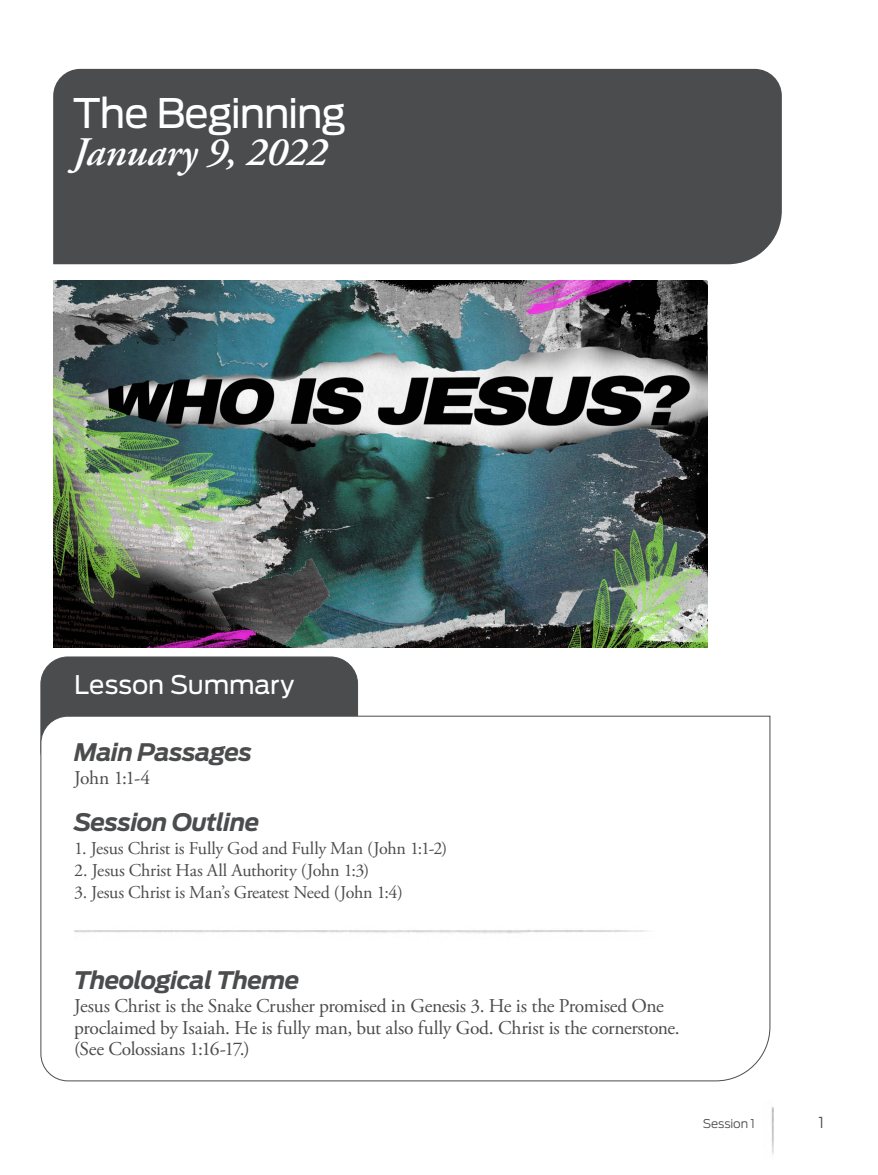
<style>
.page{position:relative;width:878px;height:1175px;background:#fff}
.page>*{position:absolute;margin:0;border:0;box-sizing:border-box;transform-origin:0 0}
.header3{font:italic 600 40.5px "Adobe Garamond Pro";letter-spacing:-.005em;color:#fff}
.head1{font:40.5px "Antenna";letter-spacing:-.03em;color:#fff}
.header2{font:25.5px "Antenna";letter-spacing:-.005em;color:#fff}
.subhead2{font:italic 700 24px "Antenna";letter-spacing:-.025em;color:#4b4c4d}
.body2{font:19.5px/21.8px "Adobe Garamond Pro";letter-spacing:-.015em;color:#4b4c4d}
.body_no_indent{font:18px "Adobe Garamond Pro";letter-spacing:-.015em;color:#4b4c4d}
.t1{font:300 15px "Antenna";color:#4b4c4d}
.t2{font:300 12px "Antenna";letter-spacing:-.01em;color:#4b4c4d}
</style>
<div class="page">
<img style="left:771px;top:1107px;width:3px;height:47px">
<div style="left:41px;top:657px;width:316px;height:120px;background:#4b4c4d;border-radius:27px"></div>
<div style="left:53px;top:69px;width:728px;height:195px;background:#4b4c4d"></div>
<svg style="left:40px;top:715px;width:730px;height:366px"></svg>
<div style="left:73px;top:100px;width:698px;height:134px;background:#4b4c4d"></div>
<img style="left:74px;top:916px;width:645px;height:25px">
<img style="left:53px;top:280px;width:654px;height:367px">
<p class="head1" style="left:73px;top:89px;width:275px">The Beginning</p>
<p class="header3" style="left:73px;top:129px;width:256px">January 9, 2022</p>
<p class="header2" style="left:74px;top:669px;width:221px">Lesson Summary</p>
<p class="subhead2" style="left:74px;top:737px;width:179px">Main Passages</p>
<p class="body2" style="left:74px;top:767px;width:77px">John 1:1-4</p>
<p class="subhead2" style="left:74px;top:808px;width:187px">Session Outline</p>
<p class="body_no_indent" style="left:74px;top:837px;width:374px">1. Jesus Christ is Fully God and Fully Man (John 1:1-2)</p>
<p class="body_no_indent" style="left:74px;top:859px;width:296px">2. Jesus Christ Has All Authority (John 1:3)</p>
<p class="body_no_indent" style="left:74px;top:881px;width:330px">3. Jesus Christ is Man’s Greatest Need (John 1:4)</p>
<p class="subhead2" style="left:74px;top:965px;width:227px">Theological Theme</p>
<p class="body2" style="left:74px;top:995px;width:607px">Jesus Christ is the Snake Crusher promised in Genesis 3. He is the Promised One proclaimed by Isaiah. He is fully man, but also fully God. Christ is the cornerstone. (See Colossians 1:16-17.)</p>
<p class="t2" style="left:703px;top:1116px;width:53px">Session 1</p>
<p class="t1" style="left:818px;top:1113px;width:7px">1</p>
</div>
